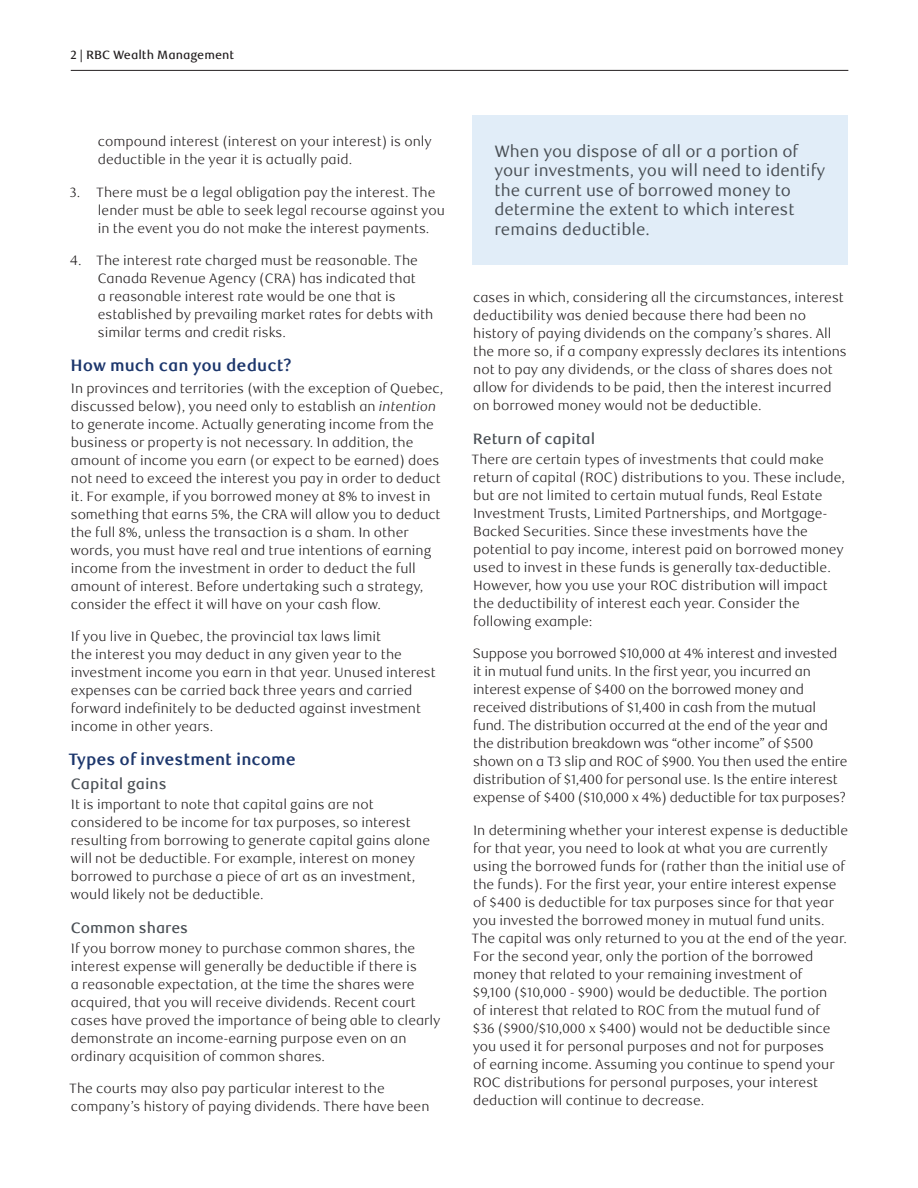
<style>
.page{position:relative;width:918px;height:1188px;background:#fff}
.page>*{position:absolute;margin:0;border:0;box-sizing:border-box;transform-origin:0 0}
.t1{font:16.5px/19.5px "RBC Text";color:#484e54}
._4-Text_Headline{font:700 16.5px "RBC Text";color:#1c366c}
._6-Subhead_L1{font:500 15px "RBC Text";color:#484e54}
._5-Body_Copy{font:300 13.5px/18px "RBC Text";color:#231f20}
.t2{font:500 12px "RBC Text";color:#231f20}
.s1{font-style:italic}
</style>
<div class="page">
<hr style="left:71px;top:70px;width:777px;height:1px;background:#231f20">
<div style="left:473px;top:115px;width:375px;height:150px;background:#e1edf8"></div>
<p class="t2" style="left:70px;top:47px;width:165px">2 | RBC Wealth Management</p>
<p class="_5-Body_Copy" style="left:98px;top:133px;width:335px">compound interest (interest on your interest) is only deductible in the year it is actually paid.</p>
<p class="_5-Body_Copy" style="left:98px;top:183px;width:348px;text-indent:-28px">3. There must be a legal obligation pay the interest. The lender must be able to seek legal recourse against you in the event you do not make the interest payments.</p>
<p class="_5-Body_Copy" style="left:98px;top:252px;width:337px;text-indent:-28px">4. The interest rate charged must be reasonable. The Canada Revenue Agency (CRA) has indicated that<br>a reasonable interest rate would be one that is established by prevailing market rates for debts with similar terms and credit risks.</p>
<h2 class="_4-Text_Headline" style="left:71px;top:355px;width:223px">How much can you deduct?</h2>
<p class="_5-Body_Copy" style="left:71px;top:380px;width:374px">In provinces and territories (with the exception of Quebec, discussed below), you need only to establish an <span class="s1">intention </span>to generate income. Actually generating income from the business or property is not necessary. In addition, the amount of income you earn (or expect to be earned) does not need to exceed the interest you pay in order to deduct it. For example, if you borrowed money at 8% to invest in something that earns 5%, the CRA will allow you to deduct the full 8%, unless the transaction is a sham. In other words, you must have real and true intentions of earning income from the investment in order to deduct the full amount of interest. Before undertaking such a strategy, consider the effect it will have on your cash flow.</p>
<p class="_5-Body_Copy" style="left:71px;top:628px;width:366px">If you live in Quebec, the provincial tax laws limit<br>the interest you may deduct in any given year to the investment income you earn in that year. Unused interest expenses can be carried back three years and carried forward indefinitely to be deducted against investment income in other years.</p>
<h2 class="_4-Text_Headline" style="left:69px;top:749px;width:229px">Types of investment income</h2>
<h3 class="_6-Subhead_L1" style="left:71px;top:775px;width:97px">Capital gains</h3>
<p class="_5-Body_Copy" style="left:71px;top:796px;width:361px">It is important to note that capital gains are not considered to be income for tax purposes, so interest resulting from borrowing to generate capital gains alone will not be deductible. For example, interest on money borrowed to purchase a piece of art as an investment, would likely not be deductible.</p>
<h3 class="_6-Subhead_L1" style="left:71px;top:919px;width:119px">Common shares</h3>
<p class="_5-Body_Copy" style="left:71px;top:939px;width:371px">If you borrow money to purchase common shares, the interest expense will generally be deductible if there is<br>a reasonable expectation, at the time the shares were acquired, that you will receive dividends. Recent court cases have proved the importance of being able to clearly demonstrate an income-earning purpose even on an ordinary acquisition of common shares.</p>
<p class="_5-Body_Copy" style="left:69px;top:1080px;width:362px">The courts may also pay particular interest to the company’s history of paying dividends. There have been</p>
<p class="t1" style="left:494px;top:142px;width:333px">When you dispose of all or a portion of your investments, you will need to identify the current use of borrowed money to determine the extent to which interest remains deductible.</p>
<p class="_5-Body_Copy" style="left:473px;top:289px;width:375px">cases in which, considering all the circumstances, interest deductibility was denied because there had been no history of paying dividends on the company’s shares. All the more so, if a company expressly declares its intentions not to pay any dividends, or the class of shares does not allow for dividends to be paid, then the interest incurred on borrowed money would not be deductible.</p>
<h3 class="_6-Subhead_L1" style="left:473px;top:430px;width:124px">Return of capital</h3>
<p class="_5-Body_Copy" style="left:472px;top:451px;width:375px">There are certain types of investments that could make return of capital (ROC) distributions to you. These include, but are not limited to certain mutual funds, Real Estate Investment Trusts, Limited Partnerships, and Mortgage-Backed Securities. Since these investments have the potential to pay income, interest paid on borrowed money used to invest in these funds is generally tax-deductible.<br>However, how you use your ROC distribution will impact the deductibility of interest each year. Consider the following example:</p>
<p class="_5-Body_Copy" style="left:473px;top:645px;width:376px">Suppose you borrowed $10,000 at 4% interest and invested it in mutual fund units. In the first year, you incurred an interest expense of $400 on the borrowed money and received distributions of $1,400 in cash from the mutual fund. The distribution occurred at the end of the year and the distribution breakdown was “other income” of $500 shown on a T3 slip and ROC of $900. You then used the entire distribution of $1,400 for personal use. Is the entire interest expense of $400 ($10,000 x 4%) deductible for tax purposes?</p>
<p class="_5-Body_Copy" style="left:472px;top:821px;width:378px">In determining whether your interest expense is deductible for that year, you need to look at what you are currently using the borrowed funds for (rather than the initial use of the funds). For the first year, your entire interest expense of $400 is deductible for tax purposes since for that year you invested the borrowed money in mutual fund units.<br>The capital was only returned to you at the end of the year.<br>For the second year, only the portion of the borrowed money that related to your remaining investment of<br>$9,100 ($10,000 - $900) would be deductible. The portion<br>of interest that related to ROC from the mutual fund of<br>$36 ($900/$10,000 x $400) would not be deductible since you used it for personal purposes and not for purposes<br>of earning income. Assuming you continue to spend your ROC distributions for personal purposes, your interest deduction will continue to decrease.</p>
</div>
